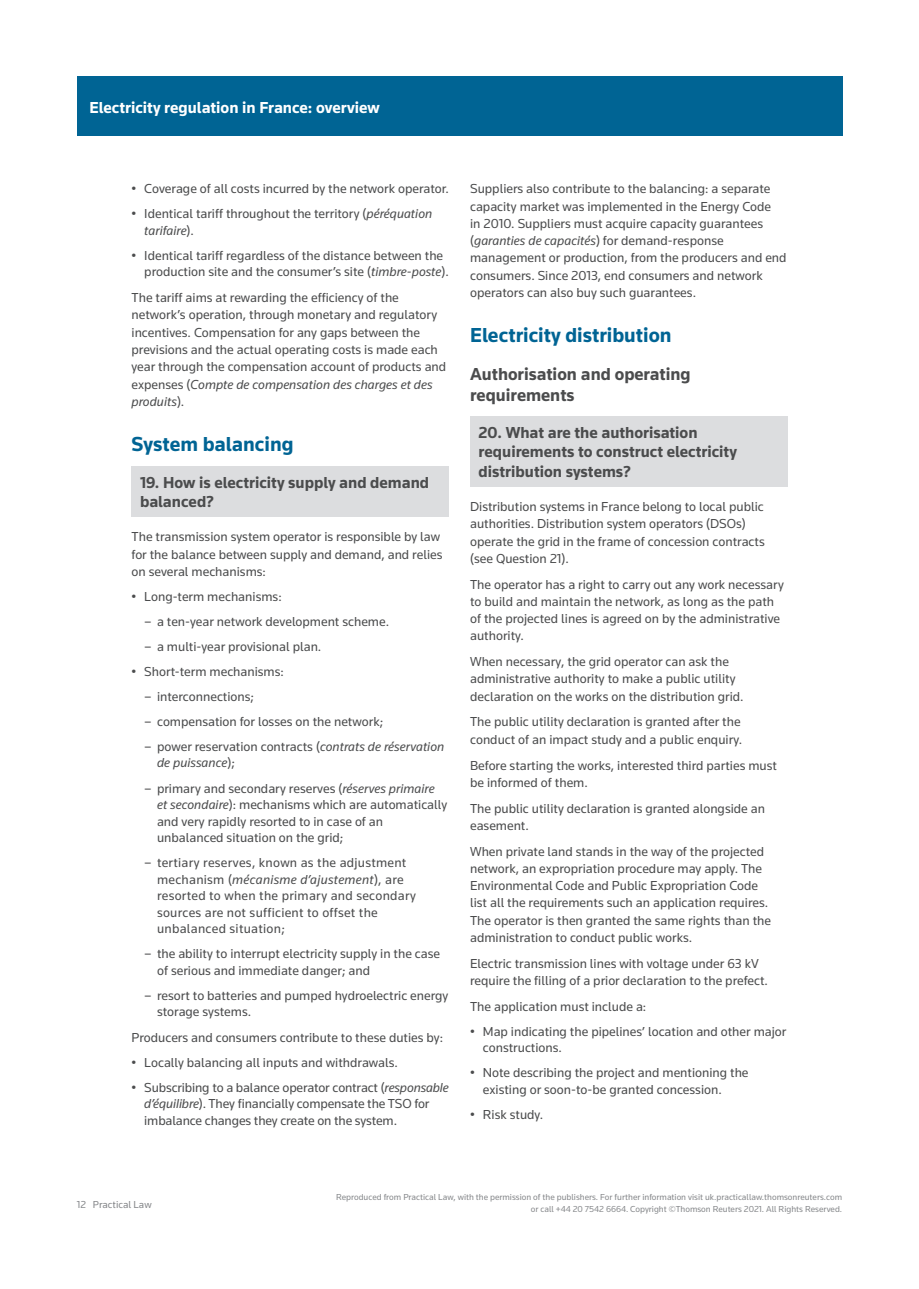
<style>
.page{position:relative;width:919px;height:1289px;background:#fff}
.page>*{position:absolute;margin:0;border:0;box-sizing:border-box;transform-origin:0 0}
.t1{font:700 21px "Knowledge";color:#006494}
.t2{font:700 18px/21px "Knowledge";color:#4b4c4d}
.t3{font:700 16.5px/19.5px "Knowledge";color:#4b4c4d}
.t4{font:700 16.5px "Knowledge";color:#fff}
.t5{font:13.5px/17.2px "Knowledge";color:#4b4c4d}
.t6{font:13.5px/16.5px "Knowledge";letter-spacing:.02em;color:#4b4c4d}
.t7{font:italic 13.5px/16.5px "Knowledge";color:#4b4c4d}
.t8{font:10.5px "Knowledge";color:#86888b}
.t9{font:9px/12px "Knowledge";color:#86888b;text-align:right}
.s1{font-style:italic}
.s2{font-style:normal}
</style>
<div class="page">
<div style="left:77px;top:77px;width:765px;height:59px;background:#006494"></div>
<div style="left:131px;top:466px;width:318px;height:51px;background:#dcdddf"></div>
<div style="left:470px;top:416px;width:317px;height:71px;background:#dcdddf"></div>
<p class="t4" style="left:89px;top:97px;width:292px">Electricity regulation in France: overview</p>
<p class="t5" style="left:131px;top:180px;width:319px">• Coverage of all costs incurred by the network operator.</p>
<p class="t5" style="left:144px;top:205px;width:289px;line-height:16.5px;text-indent:-13px">• Identical tariff throughout the territory (<span class="s1">péréquation tarifaire</span>).</p>
<p class="t5" style="left:144px;top:247px;width:306px;line-height:16.5px;text-indent:-13px">• Identical tariff regardless of the distance between the production site and the consumer’s site (<span class="s1">timbre-poste</span>).</p>
<p class="t5" style="left:131px;top:289px;width:316px">The tariff aims at rewarding the efficiency of the network’s operation, through monetary and regulatory incentives. Compensation for any gaps between the previsions and the actual operating costs is made each year through the compensation account of products and expenses (<span class="s1">Compte de compensation des charges et des produits</span>).</p>
<h1 class="t1" style="left:131px;top:431px;width:163px">System balancing</h1>
<p class="t3" style="left:140px;top:472px;width:290px">19. How is electricity supply and demand balanced?</p>
<p class="t5" style="left:131px;top:528px;width:312px">The transmission system operator is responsible by law for the balance between supply and demand, and relies on several mechanisms:</p>
<p class="t5" style="left:131px;top:587px;width:152px">• Long-term mechanisms:</p>
<p class="t5" style="left:144px;top:612px;width:246px">– a ten-year network development scheme.</p>
<p class="t5" style="left:144px;top:637px;width:179px">– a multi-year provisional plan.</p>
<p class="t5" style="left:131px;top:662px;width:154px">• Short-term mechanisms:</p>
<p class="t5" style="left:144px;top:687px;width:111px">– interconnections;</p>
<p class="t5" style="left:144px;top:712px;width:240px">– compensation for losses on the network;</p>
<p class="t7" style="left:157px;top:738px;width:289px;text-indent:-13px"><span class="s2">– power reservation contracts (</span>contrats de réservation de puissance<span class="s2">);</span></p>
<p class="t5" style="left:157px;top:779px;width:291px;line-height:16.5px;text-indent:-13px">– primary and secondary reserves (<span class="s1">réserves primaire et secondaire</span>): mechanisms which are automatically and very rapidly resorted to in case of an unbalanced situation on the grid;</p>
<p class="t6" style="left:157px;top:854px;width:260px;text-indent:-13px">– tertiary reserves, known as the adjustment mechanism (<span class="s1">mécanisme d’ajustement</span>), are resorted to when the primary and secondary sources are not sufficient to offset the unbalanced situation;</p>
<p class="t5" style="left:157px;top:945px;width:284px;line-height:16.5px;text-indent:-13px">– the ability to interrupt electricity supply in the case of serious and immediate danger; and</p>
<p class="t5" style="left:157px;top:986px;width:293px;line-height:16.5px;text-indent:-13px">– resort to batteries and pumped hydroelectric energy storage systems.</p>
<p class="t5" style="left:131px;top:1028px;width:313px">Producers and consumers contribute to these duties by:</p>
<p class="t5" style="left:131px;top:1053px;width:268px">• Locally balancing all inputs and withdrawals.</p>
<p class="t5" style="left:144px;top:1078px;width:306px;line-height:16.5px;text-indent:-13px">• Subscribing to a balance operator contract (<span class="s1">responsable d’équilibre</span>). They financially compensate the TSO for imbalance changes they create on the system.</p>
<p class="t5" style="left:470px;top:180px;width:318px">Suppliers also contribute to the balancing: a separate capacity market was implemented in the Energy Code<br>in 2010. Suppliers must acquire capacity guarantees (<span class="s1">garanties de capacités</span>) for demand-response management or production, from the producers and end consumers. Since 2013, end consumers and network operators can also buy such guarantees.</p>
<h1 class="t1" style="left:470px;top:322px;width:203px">Electricity distribution</h1>
<h2 class="t2" style="left:470px;top:363px;width:222px">Authorisation and operating requirements</h2>
<p class="t3" style="left:478px;top:422px;width:260px">20. What are the authorisation requirements to construct electricity distribution systems?</p>
<p class="t5" style="left:470px;top:497px;width:296px">Distribution systems in France belong to local public authorities. Distribution system operators (DSOs) operate the grid in the frame of concession contracts (see Question 21).</p>
<p class="t5" style="left:470px;top:575px;width:315px">The operator has a right to carry out any work necessary to build and maintain the network, as long as the path of the projected lines is agreed on by the administrative authority.</p>
<p class="t5" style="left:470px;top:653px;width:275px">When necessary, the grid operator can ask the administrative authority to make a public utility declaration on the works on the distribution grid.</p>
<p class="t5" style="left:470px;top:713px;width:273px">The public utility declaration is granted after the conduct of an impact study and a public enquiry.</p>
<p class="t5" style="left:470px;top:756px;width:308px">Before starting the works, interested third parties must be informed of them.</p>
<p class="t5" style="left:470px;top:799px;width:296px">The public utility declaration is granted alongside an easement.</p>
<p class="t5" style="left:470px;top:842px;width:302px">When private land stands in the way of the projected network, an expropriation procedure may apply. The Environmental Code and Public Expropriation Code list all the requirements such an application requires.<br>The operator is then granted the same rights than the administration to conduct public works.</p>
<p class="t5" style="left:470px;top:954px;width:299px">Electric transmission lines with voltage under 63 kV require the filling of a prior declaration to the prefect.</p>
<p class="t5" style="left:470px;top:997px;width:178px">The application must include a:</p>
<p class="t5" style="left:483px;top:1022px;width:305px;line-height:16.5px;text-indent:-13px">• Map indicating the pipelines’ location and other major constructions.</p>
<p class="t5" style="left:483px;top:1064px;width:267px;line-height:16.5px;text-indent:-13px">• Note describing the project and mentioning the existing or soon-to-be granted concession.</p>
<p class="t5" style="left:470px;top:1105px;width:75px">• Risk study.</p>
<p class="t8" style="left:77px;top:1198px;width:76px">12 Practical Law</p>
<p class="t9" style="left:336px;top:1190px;width:507px">Reproduced from Practical Law, with the permission of the publishers. For further information visit uk.practicallaw.thomsonreuters.com or call +44 20 7542 6664. Copyright ©Thomson Reuters 2021. All Rights Reserved.</p>
</div>
